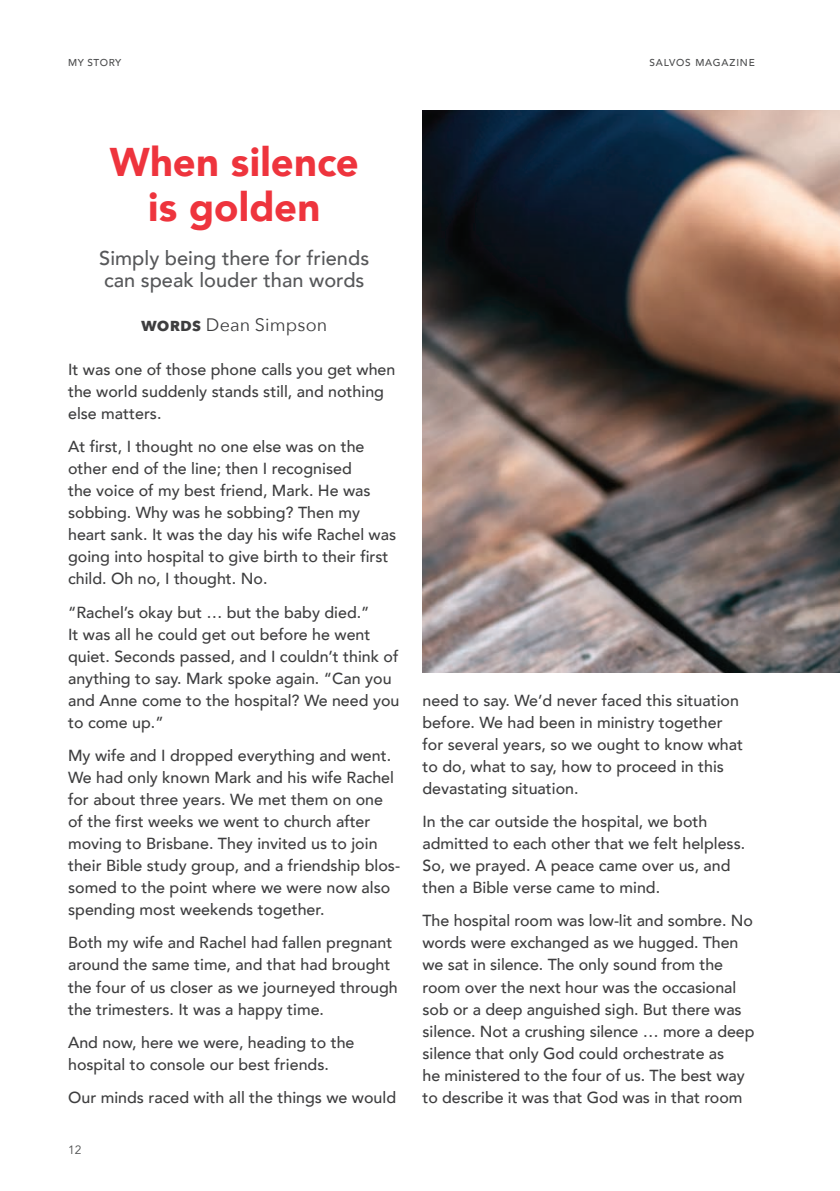
<style>
.page{position:relative;width:840px;height:1191px;background:#fff}
.page>*{position:absolute;margin:0;border:0;box-sizing:border-box;transform-origin:0 0}
.Salvos_Header{font:900 40px/44px "Avenir";letter-spacing:.005em;color:#ee343d;text-align:center}
.Salvos_Subhead{font:500 20px/22px "Avenir";color:#57585a}
.Salvos_By-Line{font:18px "Avenir Next";letter-spacing:.01em;color:#3e3e3f}
.Salvos_Body{font:500 16px/22px "Avenir";color:#3e3e3f}
.t1{font:12px "Avenir";color:#4b4c4d}
.Page_name_-_Left{font:500 10px "Avenir";letter-spacing:.08em;color:#4b4c4d}
.Page_name_-_Left-2{font:500 10px "Avenir";letter-spacing:.06em;color:#4b4c4d}
.s1{font-weight:700}
</style>
<div class="page">
<img style="left:422px;top:110px;width:417px;height:562px">
<p class="Page_name_-_Left-2" style="left:68px;top:54px;width:55px">MY STORY</p>
<p class="Page_name_-_Left" style="left:649px;top:54px;width:107px">SALVOS MAGAZINE</p>
<p class="Salvos_Header" style="left:110px;top:139px;width:250px">When silence is golden</p>
<p class="Salvos_Subhead" style="left:99px;top:246px;width:271px">Simply being there for friends can speak louder than words</p>
<p class="Salvos_By-Line" style="left:141px;top:314px;width:188px"><span class="s1">WORDS</span> Dean Simpson</p>
<p class="Salvos_Body" style="left:68px;top:357px;width:328px">It was one of those phone calls you get when the world suddenly stands still, and nothing else matters.</p>
<p class="Salvos_Body" style="left:68px;top:435px;width:329px">At first, I thought no one else was on the other end of the line; then I recognised<br>the voice of my best friend, Mark. He was sobbing. Why was he sobbing? Then my heart sank. It was the day his wife Rachel was going into hospital to give birth to their first child. Oh no, I thought. No.</p>
<p class="Salvos_Body" style="left:68px;top:600px;width:332px">“Rachel’s okay but … but the baby died.”<br>It was all he could get out before he went quiet. Seconds passed, and I couldn’t think of anything to say. Mark spoke again. “Can you and Anne come to the hospital? We need you to come up.”</p>
<p class="Salvos_Body" style="left:68px;top:743px;width:333px">My wife and I dropped everything and went.<br>We had only known Mark and his wife Rachel for about three years. We met them on one of the first weeks we went to church after moving to Brisbane. They invited us to join their Bible study group, and a friendship blos&shy;somed to the point where we were now also spending most weekends together.</p>
<p class="Salvos_Body" style="left:68px;top:931px;width:331px">Both my wife and Rachel had fallen pregnant around the same time, and that had brought the four of us closer as we journeyed through the trimesters. It was a happy time.</p>
<p class="Salvos_Body" style="left:68px;top:1030px;width:288px">And now, here we were, heading to the hospital to console our best friends.</p>
<p class="Salvos_Body" style="left:68px;top:1085px;width:329px">Our minds raced with all the things we would</p>
<p class="t1" style="left:68px;top:1142px;width:15px">12</p>
<p class="Salvos_Body" style="left:422px;top:688px;width:322px">need to say. We’d never faced this situation before. We had been in ministry together for several years, so we ought to know what to do, what to say, how to proceed in this devastating situation.</p>
<p class="Salvos_Body" style="left:422px;top:809px;width:324px">In the car outside the hospital, we both admitted to each other that we felt helpless.<br>So, we prayed. A peace came over us, and then a Bible verse came to mind.</p>
<p class="Salvos_Body" style="left:422px;top:909px;width:333px">The hospital room was low-lit and sombre. No words were exchanged as we hugged. Then we sat in silence. The only sound from the room over the next hour was the occasional sob or a deep anguished sigh. But there was silence. Not a crushing silence … more a deep silence that only God could orchestrate as<br>he ministered to the four of us. The best way to describe it was that God was in that room</p>
</div>
